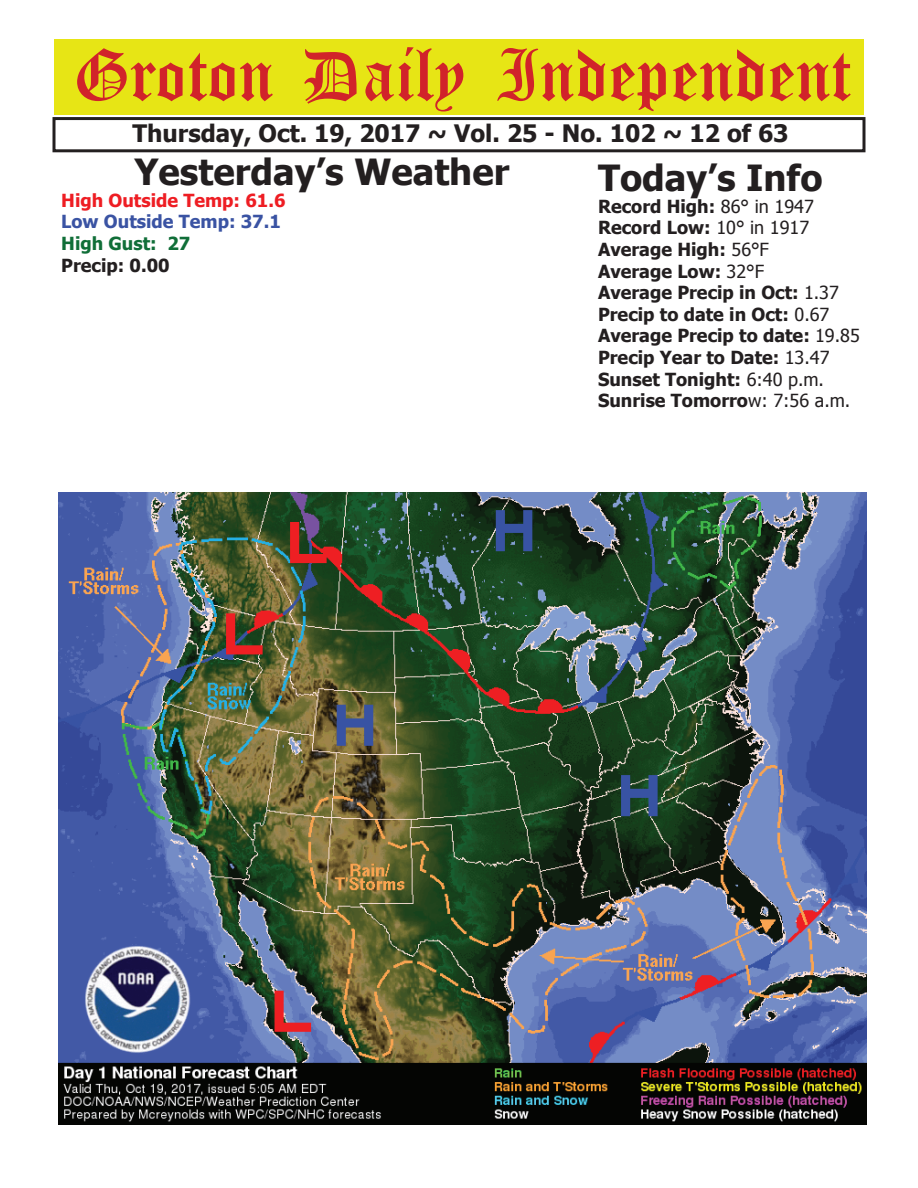
<style>
.page{position:relative;width:918px;height:1188px;background:#fff}
.page>*{position:absolute;margin:0;border:0;box-sizing:border-box;transform-origin:0 0}
.t1{font:54px "Old English Five";color:#d1232a}
.t2{font:700 36px "Tahoma";color:#231f20}
.t3{font:700 24px "Tahoma";color:#231f20}
.t4{font:700 18px/21.6px "Tahoma";color:#231f20}
.t5{font:700 18px "Tahoma";color:#ee1d23}
.t6{font:700 18px "Tahoma";color:#3a53a3}
.t7{font:700 18px "Tahoma";color:#106e38}
.s1{font-weight:400}
</style>
<div class="page">
<div style="left:52px;top:117px;width:814px;height:35px;border:3px solid #231f20"></div>
<div style="left:54px;top:40px;width:810px;height:75px;background:#e7e515"></div>
<img style="left:58px;top:492px;width:809px;height:633px">
<h1 class="t1" style="left:73px;top:50px;width:779px">Groton Daily Independent</h1>
<h3 class="t3" style="left:133px;top:116px;width:658px">Thursday, Oct. 19, 2017 ~ Vol. 25 - No. 102 ~ 12 of 63</h3>
<h2 class="t2" style="left:134px;top:147px;width:376px">Yesterday’s Weather</h2>
<p class="t5" style="left:61px;top:188px;width:226px">High Outside Temp: 61.6</p>
<p class="t6" style="left:61px;top:209px;width:221px">Low Outside Temp: 37.1</p>
<p class="t7" style="left:61px;top:231px;width:131px">High Gust: 27</p>
<p class="t4" style="left:61px;top:253px;width:110px">Precip: 0.00</p>
<h2 class="t2" style="left:598px;top:153px;width:226px">Today’s Info</h2>
<p class="t4" style="left:598px;top:194px;width:263px">Record High: <span class="s1">86° in 1947<br></span>Record Low: <span class="s1">10° in 1917<br></span>Average High: <span class="s1">56°F<br></span>Average Low: <span class="s1">32°F<br></span>Average Precip in Oct: <span class="s1">1.37<br></span>Precip to date in Oct: <span class="s1">0.67<br></span>Average Precip to date: <span class="s1">19.85<br></span>Precip Year to Date: <span class="s1">13.47<br></span>Sunset Tonight: <span class="s1">6:40 p.m.<br></span>Sunrise Tomorro<span class="s1">w: 7:56 a.m.</span></p>
</div>
